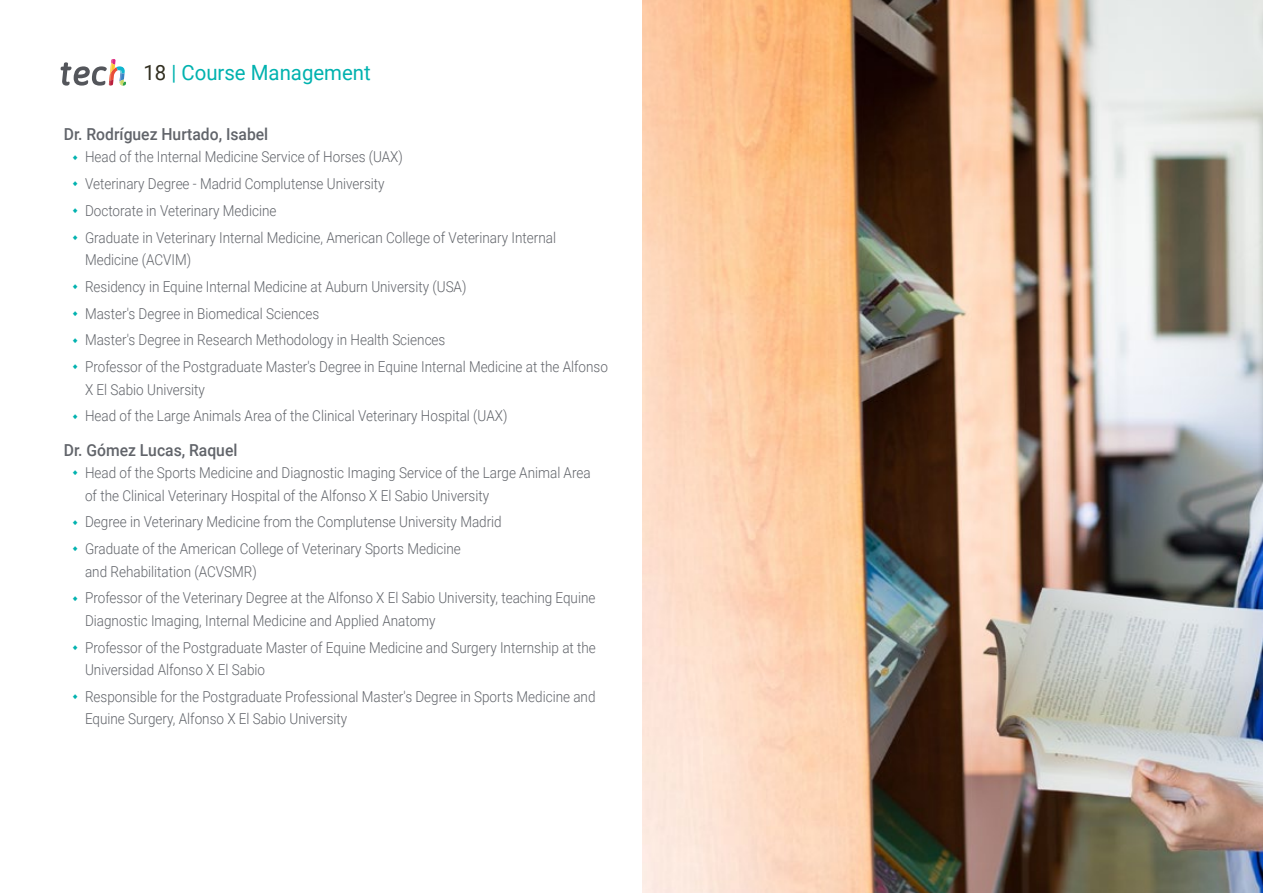
<style>
.page{position:relative;width:1263px;height:893px;background:#fff}
.page>*{position:absolute;margin:0;border:0;box-sizing:border-box;transform-origin:0 0}
.t1{font:21px "Roboto";color:#00b2af}
.t2{font:500 16.5px "Roboto";color:#61646a;scale:.95 1}
.t3{font:300 15px/26.7px "Roboto";color:#61646a;scale:.9 1}
.s1{color:#312e20}
</style>
<div class="page">
<svg style="left:61px;top:59px;width:65px;height:27px"></svg>
<img style="left:642px;top:0;width:621px;height:893px">
<h1 class="t1" style="left:144px;top:57px;width:229px"><span class="s1">18</span> | Course Management</h1>
<p class="t2" style="left:64px;top:123px;width:217px">Dr. Rodríguez Hurtado, Isabel</p>
<p class="t3" style="left:85px;top:143px;width:525px">Head of the Internal Medicine Service of Horses (UAX)<br>Veterinary Degree - Madrid Complutense University<br>Doctorate in Veterinary Medicine<br>Graduate in Veterinary Internal Medicine, American College of Veterinary Internal</p>
<p class="t3" style="left:85px;top:246px;width:582px">Medicine (ACVIM)<br>Residency in Equine Internal Medicine at Auburn University (USA)<br>Master's Degree in Biomedical Sciences<br>Master's Degree in Research Methodology in Health Sciences<br>Professor of the Postgraduate Master's Degree in Equine Internal Medicine at the Alfonso</p>
<p class="t3" style="left:85px;top:375px;width:471px">X El Sabio University<br>Head of the Large Animals Area of the Clinical Veterinary Hospital (UAX)</p>
<p class="t2" style="left:64px;top:438px;width:184px">Dr. Gómez Lucas, Raquel</p>
<p class="t3" style="left:85px;top:461px;width:563px;line-height:22.5px">Head of the Sports Medicine and Diagnostic Imaging Service of the Large Animal Area of the Clinical Veterinary Hospital of the Alfonso X El Sabio University</p>
<p class="t3" style="left:85px;top:508px;width:465px">Degree in Veterinary Medicine from the Complutense University Madrid<br>Graduate of the American College of Veterinary Sports Medicine</p>
<p class="t3" style="left:85px;top:557px;width:569px">and Rehabilitation (ACVSMR)<br>Professor of the Veterinary Degree at the Alfonso X El Sabio University, teaching Equine</p>
<p class="t3" style="left:85px;top:606px;width:569px">Diagnostic Imaging, Internal Medicine and Applied Anatomy<br>Professor of the Postgraduate Master of Equine Medicine and Surgery Internship at the</p>
<p class="t3" style="left:85px;top:656px;width:569px">Universidad Alfonso X El Sabio<br>Responsible for the Postgraduate Professional Master's Degree in Sports Medicine and</p>
<p class="t3" style="left:85px;top:705px;width:293px">Equine Surgery, Alfonso X El Sabio University</p>
</div>
